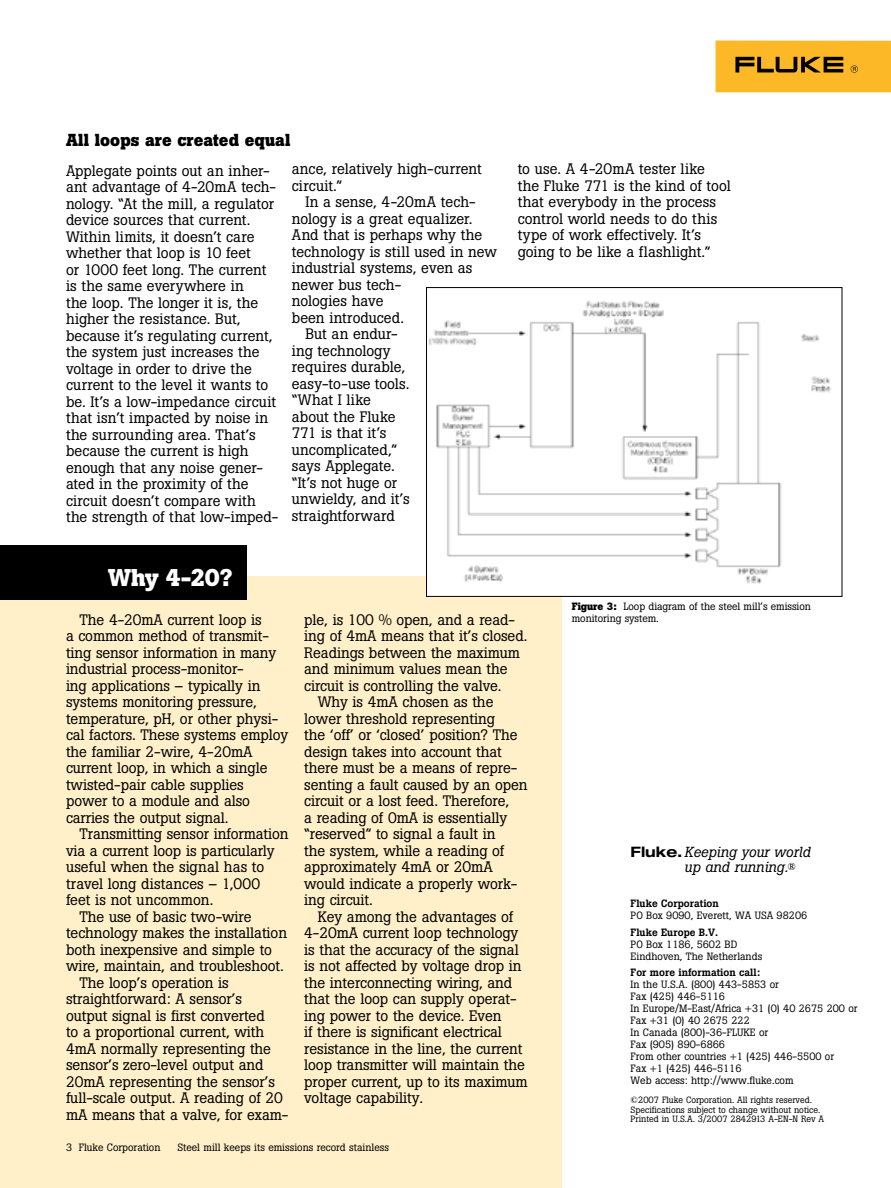
<style>
.page{position:relative;width:891px;height:1188px;background:#fff}
.page>*{position:absolute;margin:0;border:0;box-sizing:border-box;transform-origin:0 0}
.t1{font:700 24px "Boton";color:#fff}
.t2{font:700 17.25px "Boton";letter-spacing:.005em;color:#000}
.t3{font:15px/16.5px "Boton";letter-spacing:-.005em;color:#000}
.t4{font:15px "Boton";letter-spacing:.015em;color:#000}
.t5{font:italic 14.4px/14.4px "Boton";color:#000}
.t6{font:10.5px/12px "Boton";color:#000}
.t7{font:500 10.5px "Boton";color:#000}
.t8{font:9px/9.8px "Boton";color:#000}
.s1{font-weight:700}
.s2{font-family:"Helvetica Neue";font-weight:700;font-style:normal;font-stretch:expanded}
.s3{font-style:normal;font-size:10.2px}
</style>
<div class="page">
<div style="left:716px;top:40px;width:175px;height:52px;background:#fdb827"></div>
<svg style="left:735px;top:57px;width:108px;height:15px"></svg>
<svg style="left:851px;top:65px;width:7px;height:8px"></svg>
<div style="left:0;top:576px;width:562px;height:612px;background:#fff0ca"></div>
<div style="left:0;top:545px;width:248px;height:55px;background:#000"></div>
<img style="left:428px;top:301px;width:403px;height:294px">
<div style="left:426px;top:287px;width:416px;height:310px;border:1px solid #000"></div>
<p class="t2" style="left:66px;top:130px;width:226px">All loops are created equal</p>
<p class="t3" style="left:66px;top:162px;width:214px">Applegate points out an inher&shy;ant advantage of 4-20mA tech&shy;nology. “At the mill, a regulator device sources that current.<br>Within limits, it doesn’t care whether that loop is 10 feet<br>or 1000 feet long. The current is the same everywhere in<br>the loop. The longer it is, the higher the resistance. But, because it’s regulating current, the system just increases the voltage in order to drive the current to the level it wants to be. It’s a low-impedance circuit that isn’t impacted by noise in the surrounding area. That’s because the current is high enough that any noise gener&shy;ated in the proximity of the circuit doesn’t compare with the strength of that low-imped-</p>
<p class="t3" style="left:292px;top:161px;width:191px">ance, relatively high-current circuit.”</p>
<p class="t3" style="left:305px;top:194px;width:172px">In a sense, 4-20mA tech-</p>
<p class="t3" style="left:292px;top:210px;width:182px">nology is a great equalizer.</p>
<p class="t3" style="left:292px;top:227px;width:192px">And that is perhaps why the</p>
<p class="t3" style="left:292px;top:243px;width:207px">technology is still used in new</p>
<p class="t3" style="left:292px;top:260px;width:182px">industrial systems, even as</p>
<p class="t3" style="left:292px;top:276px;width:111px">newer bus tech-</p>
<p class="t3" style="left:292px;top:293px;width:93px">nologies have</p>
<p class="t3" style="left:292px;top:309px;width:114px">been introduced.</p>
<p class="t3" style="left:305px;top:326px;width:94px">But an endur-</p>
<p class="t3" style="left:292px;top:342px;width:100px">ing technology</p>
<p class="t3" style="left:292px;top:359px;width:115px">requires durable,</p>
<p class="t3" style="left:292px;top:375px;width:119px">easy-to-use tools.</p>
<p class="t4" style="left:292px;top:391px;width:81px">“What I like</p>
<p class="t3" style="left:292px;top:408px;width:105px">about the Fluke</p>
<p class="t3" style="left:292px;top:425px;width:96px">771 is that it’s</p>
<p class="t3" style="left:292px;top:441px;width:107px">uncomplicated,”</p>
<p class="t3" style="left:292px;top:458px;width:105px">says Applegate.</p>
<p class="t3" style="left:292px;top:474px;width:107px">“It’s not huge or</p>
<p class="t3" style="left:292px;top:491px;width:119px">unwieldy, and it’s</p>
<p class="t3" style="left:292px;top:507px;width:105px">straightforward</p>
<h1 class="t1" style="left:108px;top:563px;width:126px">Why 4-20?</h1>
<p class="t3" style="left:518px;top:161px;width:215px">to use. A 4-20mA tester like<br>the Fluke 771 is the kind of tool that everybody in the process control world needs to do this type of work effectively. It’s going to be like a flashlight.”</p>
<p class="t3" style="left:66px;top:611px;width:224px;text-indent:14px">The 4-20mA current loop is<br>a common method of transmit&shy;ting sensor information in many industrial process-monitor-<br>ing applications – typically in systems monitoring pressure, temperature, pH, or other physi&shy;cal factors. These systems employ the familiar 2-wire, 4-20mA current loop, in which a single twisted-pair cable supplies power to a module and also carries the output signal.</p>
<p class="t3" style="left:80px;top:826px;width:211px">Transmitting sensor information</p>
<p class="t3" style="left:66px;top:842px;width:210px">via a current loop is particularly</p>
<p class="t3" style="left:66px;top:859px;width:200px">useful when the signal has to</p>
<p class="t3" style="left:66px;top:875px;width:196px">travel long distances – 1,000</p>
<p class="t3" style="left:66px;top:892px;width:149px">feet is not uncommon.</p>
<p class="t3" style="left:80px;top:908px;width:174px">The use of basic two-wire</p>
<p class="t3" style="left:66px;top:925px;width:223px">technology makes the installation</p>
<p class="t3" style="left:66px;top:941px;width:208px">both inexpensive and simple to</p>
<p class="t3" style="left:66px;top:958px;width:219px">wire, maintain, and troubleshoot.</p>
<p class="t3" style="left:80px;top:974px;width:151px">The loop’s operation is</p>
<p class="t3" style="left:66px;top:991px;width:178px">straightforward: A sensor’s</p>
<p class="t3" style="left:66px;top:1007px;width:200px">output signal is first converted</p>
<p class="t3" style="left:66px;top:1024px;width:200px">to a proportional current, with</p>
<p class="t3" style="left:66px;top:1040px;width:207px">4mA normally representing the</p>
<p class="t3" style="left:66px;top:1057px;width:199px">sensor’s zero-level output and</p>
<p class="t3" style="left:66px;top:1073px;width:211px">20mA representing the sensor’s</p>
<p class="t3" style="left:66px;top:1090px;width:218px">full-scale output. A reading of 20</p>
<p class="t3" style="left:66px;top:1106px;width:224px">mA means that a valve, for exam-</p>
<p class="t3" style="left:304px;top:611px;width:212px">ple, is 100 % open, and a read-</p>
<p class="t3" style="left:304px;top:628px;width:225px">ing of 4mA means that it’s closed.</p>
<p class="t3" style="left:304px;top:644px;width:217px">Readings between the maximum</p>
<p class="t3" style="left:304px;top:661px;width:205px">and minimum values mean the</p>
<p class="t3" style="left:304px;top:677px;width:199px">circuit is controlling the valve.</p>
<p class="t3" style="left:318px;top:694px;width:177px">Why is 4mA chosen as the</p>
<p class="t3" style="left:304px;top:710px;width:192px">lower threshold representing</p>
<p class="t3" style="left:304px;top:727px;width:215px">the ‘off’ or ‘closed’ position? The</p>
<p class="t3" style="left:304px;top:743px;width:199px">design takes into account that</p>
<p class="t3" style="left:304px;top:760px;width:215px">there must be a means of repre-</p>
<p class="t3" style="left:304px;top:776px;width:225px">senting a fault caused by an open</p>
<p class="t3" style="left:304px;top:793px;width:207px">circuit or a lost feed. Therefore,</p>
<p class="t3" style="left:304px;top:809px;width:205px">a reading of 0mA is essentially</p>
<p class="t3" style="left:304px;top:826px;width:193px">“reserved” to signal a fault in</p>
<p class="t3" style="left:304px;top:842px;width:202px">the system, while a reading of</p>
<p class="t3" style="left:304px;top:859px;width:190px">approximately 4mA or 20mA</p>
<p class="t3" style="left:304px;top:875px;width:215px">would indicate a properly work-</p>
<p class="t3" style="left:304px;top:892px;width:70px">ing circuit.</p>
<p class="t3" style="left:318px;top:908px;width:197px">Key among the advantages of</p>
<p class="t3" style="left:304px;top:925px;width:216px">4-20mA current loop technology</p>
<p class="t3" style="left:304px;top:941px;width:216px">is that the accuracy of the signal</p>
<p class="t3" style="left:304px;top:958px;width:219px">is not affected by voltage drop in</p>
<p class="t3" style="left:304px;top:974px;width:210px">the interconnecting wiring, and</p>
<p class="t3" style="left:304px;top:991px;width:214px">that the loop can supply operat-</p>
<p class="t3" style="left:304px;top:1007px;width:199px">ing power to the device. Even</p>
<p class="t3" style="left:304px;top:1024px;width:199px">if there is significant electrical</p>
<p class="t3" style="left:304px;top:1040px;width:220px">resistance in the line, the current</p>
<p class="t3" style="left:304px;top:1057px;width:222px">loop transmitter will maintain the</p>
<p class="t3" style="left:304px;top:1073px;width:225px">proper current, up to its maximum</p>
<p class="t3" style="left:304px;top:1090px;width:121px">voltage capability.</p>
<p class="t6" style="left:79px;top:1141px;width:83px">Fluke Corporation</p>
<p class="t6" style="left:177px;top:1141px;width:213px">Steel mill keeps its emissions record stainless</p>
<p class="t6" style="left:572px;top:600px;width:241px"><span class="s1">Figure 3:</span> Loop diagram of the steel mill’s emission monitoring system.</p>
<p class="t5" style="left:685px;top:845px;width:127px;text-indent:-54px"><span class="s2">Fluke.</span>Keeping your world up and running.<span class="s3">®</span></p>
<p class="t7" style="left:631px;top:897px;width:90px">Fluke Corporation</p>
<p class="t6" style="left:631px;top:909px;width:178px">PO Box 9090, Everett, WA USA 98206</p>
<p class="t7" style="left:631px;top:926px;width:89px">Fluke Europe B.V.</p>
<p class="t6" style="left:631px;top:938px;width:133px">PO Box 1186, 5602 BD<br>Eindhoven, The Netherlands</p>
<p class="t7" style="left:631px;top:966px;width:131px">For more information call:</p>
<p class="t6" style="left:631px;top:978px;width:228px">In the U.S.A. (800) 443-5853 or<br>Fax (425) 446-5116<br>In Europe/M-East/Africa +31 (0) 40 2675 200 or<br>Fax +31 (0) 40 2675 222<br>In Canada (800)-36-FLUKE or<br>Fax (905) 890-6866<br>From other countries +1 (425) 446-5500 or<br>Fax +1 (425) 446-5116<br>Web access: http://www.fluke.com</p>
<p class="t8" style="left:631px;top:1095px;width:195px">©2007 Fluke Corporation. All rights reserved.<br>Specifications subject to change without notice.<br>Printed in U.S.A. 3/2007 2842913 A-EN-N Rev A</p>
</div>
